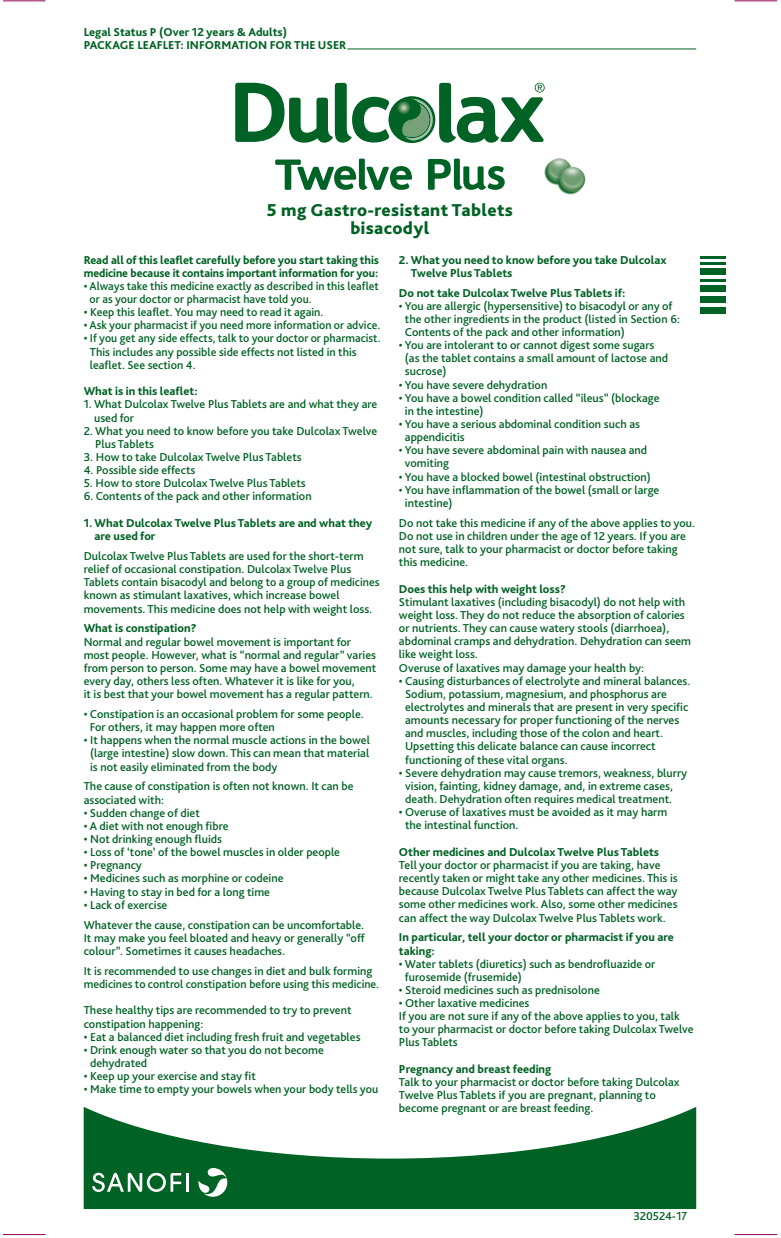
<style>
.page{position:relative;width:781px;height:1238px;background:#fff}
.page>*{position:absolute;margin:0;border:0;box-sizing:border-box;transform-origin:0 0}
.t1{font:800 18px/18px "Bliss Pro";letter-spacing:.02em;color:#006224;text-align:center}
.t2{font:500 12px/13.2px "Bliss Pro";color:#006224}
.t3{font:800 12px/13.2px "Bliss Pro";color:#006224}
</style>
<div class="page">
<svg style="left:84px;top:1107px;width:612px;height:101px;fill:#006224"></svg>
<img style="left:545px;top:159px;width:41px;height:35px">
<hr style="left:186px;top:1172px;width:3px;height:19px;background:#fff">
<svg style="left:92px;top:1172px;width:89px;height:19px"></svg>
<svg style="left:198px;top:1167px;width:29px;height:29px"></svg>
<hr style="left:347px;top:49px;width:349px;height:1px;background:#006224">
<hr style="left:713px;top:256px;width:43px;height:1px;background:#8d0052">
<svg style="left:700px;top:258px;width:26px;height:56px"></svg>
<div style="left:700px;top:269px;width:26px;height:6px;background:#006224"></div>
<hr style="left:700px;top:262px;width:26px;height:2px;background:#8d0052">
<hr style="left:700px;top:256px;width:26px;height:2px;background:#8d0052">
<svg style="left:235px;top:82px;width:309px;height:108px"></svg>
<svg style="left:83px;top:1208px;width:614px;height:2px"></svg>
<hr style="left:3px;top:1234px;width:42px;height:1px;background:#8d0052">
<hr style="left:734px;top:1234px;width:43px;height:1px;background:#8d0052">
<hr style="left:734px;top:1px;width:43px;height:1px;background:#8d0052">
<hr style="left:3px;top:1px;width:42px;height:1px;background:#8d0052">
<p class="t3" style="left:84px;top:25px;width:264px">Legal Status P (Over 12 years &amp; Adults)<br>PACKAGE LEAFLET: INFORMATION FOR THE USER</p>
<h1 class="t1" style="left:267px;top:201px;width:247px">5 mg Gastro-resistant Tablets bisacodyl</h1>
<p class="t3" style="left:84px;top:253px;width:297px">Read all of this leaflet carefully before you start taking this medicine because it contains important information for you:</p>
<p class="t2" style="left:90px;top:279px;width:291px;text-indent:-6px">• Always take this medicine exactly as described in this leaflet or as your doctor or pharmacist have told you.</p>
<p class="t2" style="left:84px;top:305px;width:241px">• Keep this leaflet. You may need to read it again.</p>
<p class="t2" style="left:84px;top:318px;width:298px">• Ask your pharmacist if you need more information or advice.</p>
<p class="t2" style="left:90px;top:331px;width:292px;text-indent:-6px">• If you get any side effects, talk to your doctor or pharmacist.<br>This includes any possible side effects not listed in this leaflet. See section 4.</p>
<p class="t3" style="left:84px;top:384px;width:116px">What is in this leaflet:</p>
<p class="t2" style="left:94px;top:397px;width:285px;text-indent:-10px">1. What Dulcolax Twelve Plus Tablets are and what they are used for</p>
<p class="t2" style="left:95px;top:424px;width:283px;text-indent:-11px">2. What you need to know before you take Dulcolax Twelve<br>Plus Tablets</p>
<p class="t2" style="left:84px;top:450px;width:219px">3. How to take Dulcolax Twelve Plus Tablets</p>
<p class="t2" style="left:84px;top:463px;width:113px">4. Possible side effects</p>
<p class="t2" style="left:84px;top:476px;width:223px">5. How to store Dulcolax Twelve Plus Tablets</p>
<p class="t2" style="left:84px;top:489px;width:229px">6. Contents of the pack and other information</p>
<p class="t3" style="left:95px;top:516px;width:279px;text-indent:-11px">1. What Dulcolax Twelve Plus Tablets are and what they are used for</p>
<p class="t2" style="left:84px;top:549px;width:297px">Dulcolax Twelve Plus Tablets are used for the short-term relief of occasional constipation. Dulcolax Twelve Plus Tablets contain bisacodyl and belong to a group of medicines known as stimulant laxatives, which increase bowel movements. This medicine does not help with weight loss.</p>
<p class="t3" style="left:84px;top:621px;width:114px">What is constipation?</p>
<p class="t2" style="left:84px;top:634px;width:294px">Normal and regular bowel movement is important for most people. However, what is “normal and regular” varies from person to person. Some may have a bowel movement every day, others less often. Whatever it is like for you,<br>it is best that your bowel movement has a regular pattern.</p>
<p class="t2" style="left:90px;top:707px;width:275px;text-indent:-6px">• Constipation is an occasional problem for some people.<br>For others, it may happen more often</p>
<p class="t2" style="left:90px;top:733px;width:281px;text-align:justify;text-indent:-6px">• It happens when the normal muscle actions in the bowel (large intestine) slow down. This can mean that material is not easily eliminated from the body</p>
<p class="t2" style="left:84px;top:779px;width:271px">The cause of constipation is often not known. It can be associated with:</p>
<p class="t2" style="left:84px;top:805px;width:118px">• Sudden change of diet</p>
<p class="t2" style="left:84px;top:819px;width:146px">• A diet with not enough fibre</p>
<p class="t2" style="left:84px;top:832px;width:140px">• Not drinking enough fluids</p>
<p class="t2" style="left:84px;top:845px;width:258px">• Loss of ‘tone’ of the bowel muscles in older people</p>
<p class="t2" style="left:84px;top:858px;width:60px">• Pregnancy</p>
<p class="t2" style="left:84px;top:871px;width:201px">• Medicines such as morphine or codeine</p>
<p class="t2" style="left:84px;top:884px;width:188px">• Having to stay in bed for a long time</p>
<p class="t2" style="left:84px;top:894px;width:282px;line-height:19.8px">• Lack of exercise<br>Whatever the cause, constipation can be uncomfortable.</p>
<p class="t2" style="left:84px;top:930px;width:283px">It may make you feel bloated and heavy or generally “off colour”. Sometimes it causes headaches.</p>
<p class="t2" style="left:84px;top:963px;width:297px">It is recommended to use changes in diet and bulk forming medicines to control constipation before using this medicine.</p>
<p class="t2" style="left:84px;top:1003px;width:269px">These healthy tips are recommended to try to prevent constipation happening:</p>
<p class="t2" style="left:84px;top:1029px;width:278px">• Eat a balanced diet including fresh fruit and vegetables</p>
<p class="t2" style="left:90px;top:1042px;width:235px;text-indent:-6px">• Drink enough water so that you do not become dehydrated</p>
<p class="t2" style="left:84px;top:1069px;width:174px">• Keep up your exercise and stay fit</p>
<p class="t2" style="left:84px;top:1082px;width:296px">• Make time to empty your bowels when your body tells you</p>
<p class="t3" style="left:411px;top:253px;width:257px;text-indent:-12px">2. What you need to know before you take Dulcolax<br>Twelve Plus Tablets</p>
<p class="t3" style="left:399px;top:286px;width:228px">Do not take Dulcolax Twelve Plus Tablets if:</p>
<p class="t2" style="left:405px;top:299px;width:276px;text-indent:-6px">• You are allergic (hypersensitive) to bisacodyl or any of the other ingredients in the product (listed in Section 6:<br>Contents of the pack and other information)</p>
<p class="t2" style="left:405px;top:338px;width:265px;text-indent:-6px">• You are intolerant to or cannot digest some sugars (as the tablet contains a small amount of lactose and sucrose)</p>
<p class="t2" style="left:399px;top:378px;width:150px">• You have severe dehydration</p>
<p class="t2" style="left:405px;top:391px;width:256px;text-indent:-6px">• You have a bowel condition called “ileus” (blockage in the intestine)</p>
<p class="t2" style="left:405px;top:417px;width:237px;text-indent:-6px">• You have a serious abdominal condition such as appendicitis</p>
<p class="t2" style="left:405px;top:443px;width:244px;text-indent:-6px">• You have severe abdominal pain with nausea and vomiting</p>
<p class="t2" style="left:399px;top:469px;width:253px">• You have a blocked bowel (intestinal obstruction)</p>
<p class="t2" style="left:405px;top:483px;width:256px;text-indent:-6px">• You have inflammation of the bowel (small or large intestine)</p>
<p class="t2" style="left:399px;top:516px;width:298px">Do not take this medicine if any of the above applies to you.<br>Do not use in children under the age of 12 years. If you are not sure, talk to your pharmacist or doctor before taking this medicine.</p>
<p class="t3" style="left:399px;top:582px;width:168px">Does this help with weight loss?</p>
<p class="t2" style="left:399px;top:595px;width:294px">Stimulant laxatives (including bisacodyl) do not help with weight loss. They do not reduce the absorption of calories or nutrients. They can cause watery stools (diarrhoea), abdominal cramps and dehydration. Dehydration can seem like weight loss.<br>Overuse of laxatives may damage your health by:</p>
<p class="t2" style="left:405px;top:673px;width:287px;text-indent:-6px">• Causing disturbances of electrolyte and mineral balances.<br>Sodium, potassium, magnesium, and phosphorus are electrolytes and minerals that are present in very specific amounts necessary for proper functioning of the nerves and muscles, including those of the colon and heart.<br>Upsetting this delicate balance can cause incorrect functioning of these vital organs.</p>
<p class="t2" style="left:405px;top:765px;width:283px;text-indent:-6px">• Severe dehydration may cause tremors, weakness, blurry vision, fainting, kidney damage, and, in extreme cases, death. Dehydration often requires medical treatment.</p>
<p class="t2" style="left:405px;top:805px;width:264px;text-indent:-6px">• Overuse of laxatives must be avoided as it may harm the intestinal function.</p>
<p class="t3" style="left:399px;top:845px;width:262px">Other medicines and Dulcolax Twelve Plus Tablets</p>
<p class="t2" style="left:399px;top:858px;width:280px">Tell your doctor or pharmacist if you are taking, have recently taken or might take any other medicines. This is because Dulcolax Twelve Plus Tablets can affect the way some other medicines work. Also, some other medicines can affect the way Dulcolax Twelve Plus Tablets work.</p>
<p class="t3" style="left:399px;top:930px;width:276px">In particular, tell your doctor or pharmacist if you are taking:</p>
<p class="t2" style="left:405px;top:956px;width:252px;text-indent:-6px">• Water tablets (diuretics) such as bendrofluazide or furosemide (frusemide)</p>
<p class="t2" style="left:399px;top:983px;width:202px">• Steroid medicines such as prednisolone</p>
<p class="t2" style="left:399px;top:996px;width:296px">• Other laxative medicines<br>If you are not sure if any of the above applies to you, talk to your pharmacist or doctor before taking Dulcolax Twelve Plus Tablets</p>
<p class="t3" style="left:399px;top:1062px;width:154px">Pregnancy and breast feeding</p>
<p class="t2" style="left:399px;top:1075px;width:282px">Talk to your pharmacist or doctor before taking Dulcolax<br>Twelve Plus Tablets if you are pregnant, planning to become pregnant or are breast feeding.</p>
<p class="t2" style="left:633px;top:1208px;width:55px">320524-17</p>
</div>
